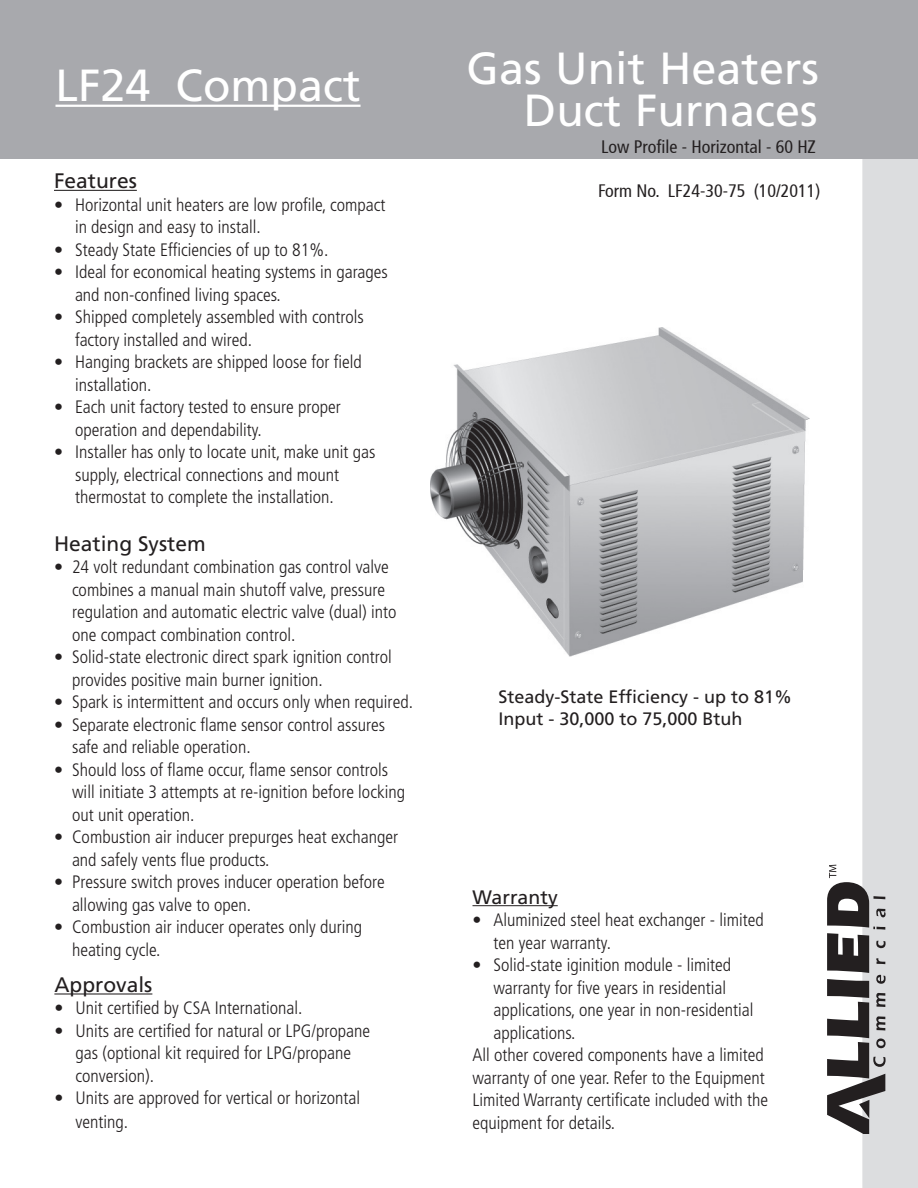
<style>
.page{position:relative;width:918px;height:1188px;background:#fff}
.page>*{position:absolute;margin:0;border:0;box-sizing:border-box;transform-origin:0 0}
.t1{font:45px/41.8px "Frutiger LT Std";color:#fff;text-align:right}
.t2{font:21px "Frutiger LT Std";color:#231f20}
.t3{font:19.5px "Frutiger LT Std";color:#231f20}
.t4{font:300 condensed 18px/22.5px "Frutiger LT Std";color:#231f20}
.t5{font:18px/21.6px "Frutiger LT Std";color:#231f20}
.t6{font:condensed 18px "Frutiger LT Std";color:#231f20}
</style>
<div class="page">
<div style="left:862px;top:158px;width:56px;height:1030px;background:#dcdddf"></div>
<div style="left:0;top:0;width:918px;height:158px;background:#a8a9ad"></div>
<hr style="left:56px;top:105px;width:305px;height:2px;background:#fff">
<hr style="left:54px;top:190px;width:83px;height:1px;background:#231f20">
<hr style="left:472px;top:905px;width:86px;height:1px;background:#231f20">
<img style="left:430px;top:327px;width:379px;height:329px">
<hr style="left:54px;top:993px;width:98px;height:2px;background:#231f20">
<svg style="left:827px;top:865px;width:59px;height:269px"></svg>
<h1 class="t1" style="left:56px;top:65px;width:307px">LF24 Compact</h1>
<p class="t2" style="left:54px;top:169px;width:84px">Features</p>
<p class="t4" style="left:75px;top:194px;width:312px;text-indent:-21px">• Horizontal unit heaters are low profile, compact in design and easy to install.</p>
<p class="t4" style="left:54px;top:239px;width:276px">• Steady State Efficiencies of up to 81%.</p>
<p class="t4" style="left:75px;top:261px;width:314px;text-indent:-21px">• Ideal for economical heating systems in garages and non-confined living spaces.</p>
<p class="t4" style="left:75px;top:306px;width:290px;text-indent:-21px">• Shipped completely assembled with controls factory installed and wired.</p>
<p class="t4" style="left:75px;top:351px;width:288px;text-indent:-21px">• Hanging brackets are shipped loose for field installation.</p>
<p class="t4" style="left:75px;top:396px;width:267px;text-indent:-21px">• Each unit factory tested to ensure proper operation and dependability.</p>
<p class="t4" style="left:75px;top:441px;width:302px;text-indent:-21px">• Installer has only to locate unit, make unit gas supply, electrical connections and mount thermostat to complete the installation.</p>
<p class="t2" style="left:54px;top:531px;width:153px">Heating System</p>
<p class="t4" style="left:72px;top:556px;width:326px;text-indent:-18px">• 24 volt redundant combination gas control valve combines a manual main shutoff valve, pressure regulation and automatic electric valve (dual) into one compact combination control.</p>
<p class="t4" style="left:72px;top:646px;width:321px;text-indent:-18px">• Solid-state electronic direct spark ignition control provides positive main burner ignition.</p>
<p class="t4" style="left:54px;top:691px;width:360px">• Spark is intermittent and occurs only when required.</p>
<p class="t4" style="left:72px;top:713px;width:315px;text-indent:-18px">• Separate electronic flame sensor control assures safe and reliable operation.</p>
<p class="t4" style="left:72px;top:758px;width:335px;text-indent:-18px">• Should loss of flame occur, flame sensor controls will initiate 3 attempts at re-ignition before locking out unit operation.</p>
<p class="t4" style="left:72px;top:826px;width:328px;text-indent:-18px">• Combustion air inducer prepurges heat exchanger and safely vents flue products.</p>
<p class="t4" style="left:72px;top:871px;width:314px;text-indent:-18px">• Pressure switch proves inducer operation before allowing gas valve to open.</p>
<p class="t4" style="left:72px;top:916px;width:292px;text-indent:-18px">• Combustion air inducer operates only during heating cycle.</p>
<p class="t2" style="left:54px;top:972px;width:100px">Approvals</p>
<p class="t4" style="left:54px;top:997px;width:249px">• Unit certified by CSA International.</p>
<p class="t4" style="left:75px;top:1020px;width:296px;text-indent:-21px">• Units are certified for natural or LPG/propane gas (optional kit required for LPG/propane conversion).</p>
<p class="t4" style="left:75px;top:1086px;width:286px;line-height:24px;text-indent:-21px">• Units are approved for vertical or horizontal venting.</p>
<h1 class="t1" style="left:467px;top:48px;width:354px">Gas Unit Heaters<br>Duct Furnaces</h1>
<p class="t6" style="left:601px;top:136px;width:216px">Low Profile - Horizontal - 60 HZ</p>
<p class="t6" style="left:598px;top:180px;width:224px">Form No. LF24-30-75 (10/2011)</p>
<p class="t5" style="left:498px;top:686px;width:295px">Steady-State Efficiency - up to 81%<br>Input - 30,000 to 75,000 Btuh</p>
<p class="t3" style="left:472px;top:886px;width:87px">Warranty</p>
<p class="t4" style="left:494px;top:909px;width:272px;text-indent:-21px">• Aluminized steel heat exchanger - limited ten year warranty.</p>
<p class="t4" style="left:472px;top:954px;width:260px">• Solid-state iginition module - limited</p>
<p class="t4" style="left:494px;top:977px;width:234px">warranty for five years in residential</p>
<p class="t4" style="left:494px;top:999px;width:262px">applications, one year in non-residential</p>
<p class="t4" style="left:494px;top:1022px;width:84px">applications.</p>
<p class="t4" style="left:472px;top:1044px;width:293px">All other covered components have a limited</p>
<p class="t4" style="left:472px;top:1067px;width:294px">warranty of one year. Refer to the Equipment</p>
<p class="t4" style="left:472px;top:1089px;width:297px">Limited Warranty certificate included with the</p>
<p class="t4" style="left:472px;top:1112px;width:144px">equipment for details.</p>
</div>
